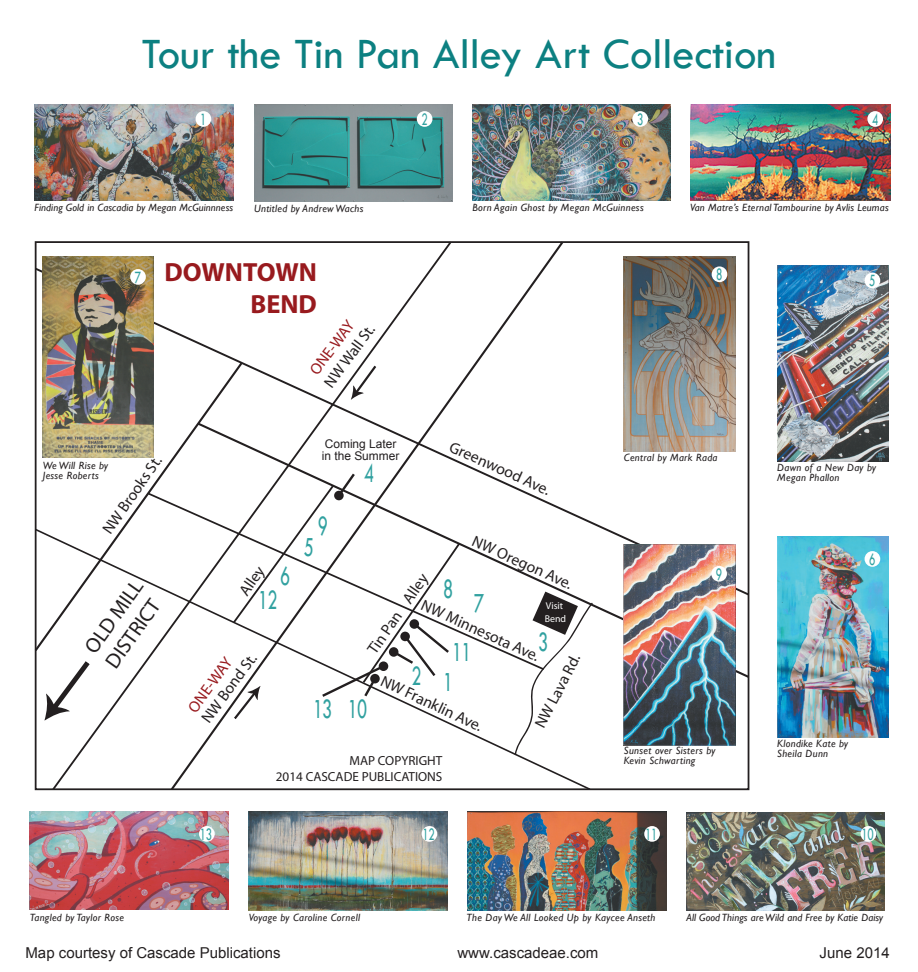
<style>
.page{position:relative;width:918px;height:972px;background:#fff}
.page>*{position:absolute;margin:0;border:0;box-sizing:border-box;transform-origin:0 0}
.AE_Headline{font:500 45px "Tw Cen";color:#0c8081}
.AE_Headline-2{font:500 28.65px "Tw Cen";letter-spacing:-.05em;color:#31a1a0;scale:.64 1}
.t1{font:700 26.4px/31.7px "Myriad";color:#981a1e;text-align:right}
.t2{font:21.15px/25.2px "Myriad";color:#231f20}
.AE_Headline-3{font:500 18px "Tw Cen";letter-spacing:-.05em;color:#31a1a0;scale:.64 1}
.t3{font:15.75px "Myriad";color:#231f20}
.t4{font:15.75px "Myriad";color:#981a1e}
.t5{font:15px "Arial";color:#231f20}
.t6{font:13.2px/15.8px "Myriad";color:#231f20;text-align:right}
.t7{font:12px "Arial";color:#231f20}
.AE_Caption{font:italic 10.5px/10.5px "Gill Sans";letter-spacing:.03em;color:#231f20}
.AE_Caption-2{font:italic 10.5px "Gill Sans";letter-spacing:.01em;color:#231f20}
.t8{font:9.9px/13.2px "Myriad";color:#fff}
</style>
<div class="page">
<img style="left:468px;top:812px;width:199px;height:98px">
<img style="left:249px;top:811px;width:199px;height:99px">
<img style="left:35px;top:104px;width:199px;height:97px">
<img style="left:472px;top:104px;width:199px;height:97px">
<img style="left:30px;top:812px;width:199px;height:97px">
<img style="left:254px;top:104px;width:198px;height:97px">
<div style="left:196px;top:111px;width:15px;height:16px;background:#fff;border-radius:50%"></div>
<div style="left:417px;top:111px;width:15px;height:16px;background:#fff;border-radius:50%"></div>
<div style="left:644px;top:826px;width:16px;height:16px;background:#fff;border-radius:50%"></div>
<div style="left:422px;top:826px;width:15px;height:16px;background:#fff;border-radius:50%"></div>
<div style="left:199px;top:826px;width:16px;height:16px;background:#fff;border-radius:50%"></div>
<div style="left:632px;top:111px;width:16px;height:16px;background:#fff;border-radius:50%"></div>
<svg style="left:34px;top:266px;width:716px;height:331px"></svg>
<svg style="left:34px;top:527px;width:558px;height:264px"></svg>
<svg style="left:453px;top:244px;width:113px;height:547px"></svg>
<svg style="left:34px;top:653px;width:17px;height:77px"></svg>
<svg style="left:51px;top:244px;width:402px;height:547px"></svg>
<svg style="left:34px;top:360px;width:211px;height:293px"></svg>
<svg style="left:515px;top:592px;width:78px;height:163px"></svg>
<div style="left:346px;top:696px;width:25px;height:25px;background:#fff;border-radius:50%"></div>
<div style="left:451px;top:639px;width:25px;height:25px;background:#fff;border-radius:50%"></div>
<div style="left:312px;top:696px;width:25px;height:25px;background:#fff;border-radius:50%"></div>
<div style="left:531px;top:630px;width:25px;height:25px;background:#fff;border-radius:50%"></div>
<div style="left:357px;top:460px;width:25px;height:25px;background:#fff;border-radius:50%"></div>
<div style="left:467px;top:590px;width:25px;height:25px;background:#fff;border-radius:50%"></div>
<svg style="left:231px;top:471px;width:231px;height:248px"></svg>
<div style="left:370px;top:674px;width:10px;height:9px;background:#231f20;border-radius:50%"></div>
<img style="left:624px;top:257px;width:111px;height:194px">
<div style="left:712px;top:266px;width:15px;height:16px;background:#fff;border-radius:50%"></div>
<img style="left:43px;top:257px;width:111px;height:201px">
<div style="left:130px;top:269px;width:16px;height:16px;background:#fff;border-radius:50%"></div>
<div style="left:33px;top:452px;width:84px;height:38px;background:#fff;opacity:.75"></div>
<img style="left:687px;top:812px;width:198px;height:98px">
<div style="left:861px;top:826px;width:15px;height:16px;background:#fff;border-radius:50%"></div>
<img style="left:777px;top:537px;width:111px;height:200px">
<div style="left:865px;top:551px;width:15px;height:16px;background:#fff;border-radius:50%"></div>
<img style="left:624px;top:544px;width:111px;height:201px">
<div style="left:711px;top:566px;width:16px;height:16px;background:#fff;border-radius:50%"></div>
<img style="left:691px;top:104px;width:199px;height:91px">
<div style="left:867px;top:111px;width:16px;height:16px;background:#fff;border-radius:50%"></div>
<div style="left:682px;top:195px;width:215px;height:27px;background:#fff;opacity:.75"></div>
<img style="left:777px;top:266px;width:111px;height:196px">
<div style="left:865px;top:273px;width:15px;height:15px;background:#fff;border-radius:50%"></div>
<p class="AE_Headline" style="left:142px;top:27px;width:636px">Tour the Tin Pan Alley Art Collection</p>
<p class="AE_Headline-3" style="left:200px;top:108px;width:11px">1</p>
<p class="AE_Headline-3" style="left:421px;top:108px;width:11px">2</p>
<p class="AE_Headline-3" style="left:637px;top:108px;width:11px">3</p>
<p class="AE_Headline-3" style="left:872px;top:108px;width:11px">4</p>
<p class="AE_Caption-2" style="left:35px;top:202px;width:200px">Finding Gold in Cascadia by Megan McGuinnness</p>
<p class="AE_Caption" style="left:254px;top:204px;width:111px">Untitled by Andrew Wachs</p>
<p class="AE_Headline-3" style="left:135px;top:266px;width:11px">7</p>
<p class="t1" style="left:164px;top:258px;width:154px">DOWNTOWN<br>BEND</p>
<p class="t4" style="left:307px;top:368px;width:65px;rotate:-53deg">ONE-WAY</p>
<p class="t3" style="left:322px;top:381px;width:75px;rotate:-54deg">NW Wall St.</p>
<p class="AE_Caption" style="left:472px;top:202px;width:173px">Born Again Ghost by Megan McGuinness</p>
<p class="AE_Caption" style="left:690px;top:203px;width:200px">Van Matre’s Eternal Tambourine by Avlis Leumas</p>
<p class="AE_Headline-3" style="left:716px;top:264px;width:11px">8</p>
<p class="AE_Headline-3" style="left:869px;top:270px;width:11px">5</p>
<p class="t7" style="left:325px;top:436px;width:73px">Coming Later</p>
<p class="t7" style="left:322px;top:448px;width:79px">in the Summer</p>
<p class="t3" style="left:454px;top:439px;width:110px;rotate:24deg">Greenwood Ave.</p>
<p class="t3" style="left:100px;top:528px;width:93px;rotate:-55deg">NW Brooks St.</p>
<p class="AE_Caption" style="left:43px;top:460px;width:67px">We Will Rise by<br>Jesse Roberts</p>
<p class="AE_Headline-2" style="left:364px;top:455px;width:17px">4</p>
<p class="AE_Headline-2" style="left:318px;top:509px;width:17px">9</p>
<p class="t3" style="left:476px;top:533px;width:110px;rotate:24deg">NW Oregon Ave.</p>
<p class="AE_Headline-2" style="left:304px;top:530px;width:17px">5</p>
<p class="AE_Headline-2" style="left:280px;top:559px;width:17px">6</p>
<p class="t2" style="left:80px;top:645px;width:87px;rotate:-55deg">OLD MILL<br>DISTRICT</p>
<p class="t3" style="left:236px;top:590px;width:34px;rotate:-55deg">Alley</p>
<p class="t3" style="left:365px;top:647px;width:95px;rotate:-55deg">Tin Pan Alley</p>
<p class="AE_Headline-2" style="left:443px;top:572px;width:17px">8</p>
<p class="AE_Headline-2" style="left:258px;top:583px;width:32px">12</p>
<p class="AE_Headline-2" style="left:474px;top:585px;width:17px">7</p>
<p class="t3" style="left:425px;top:598px;width:129px;rotate:24deg">NW Minnesota Ave.</p>
<p class="t3" style="left:385px;top:673px;width:112px;rotate:25deg">NW Franklin Ave.</p>
<p class="t8" style="left:545px;top:600px;width:23px">Visit<br>Bend</p>
<p class="AE_Headline-2" style="left:538px;top:625px;width:17px">3</p>
<p class="AE_Headline-2" style="left:452px;top:634px;width:32px">11</p>
<p class="t3" style="left:199px;top:716px;width:83px;rotate:-54deg">NW Bond St.</p>
<p class="t4" style="left:185px;top:706px;width:65px;rotate:-54deg">ONE-WAY</p>
<p class="t3" style="left:532px;top:723px;width:82px;rotate:-63deg">NW Lava Rd.</p>
<p class="AE_Headline-2" style="left:411px;top:658px;width:17px">2</p>
<p class="AE_Headline-2" style="left:443px;top:665px;width:17px">1</p>
<p class="AE_Headline-2" style="left:313px;top:691px;width:32px">13</p>
<p class="AE_Headline-2" style="left:348px;top:691px;width:32px">10</p>
<p class="t6" style="left:276px;top:753px;width:168px">MAP COPYRIGHT<br>2014 CASCADE PUBLICATIONS</p>
<p class="AE_Caption" style="left:624px;top:452px;width:95px">Central by Mark Rada</p>
<p class="AE_Headline-3" style="left:716px;top:563px;width:11px">9</p>
<p class="AE_Caption" style="left:624px;top:745px;width:93px">Sunset over Sisters by<br>Kevin Schwarting</p>
<p class="AE_Headline-3" style="left:200px;top:823px;width:20px">13</p>
<p class="AE_Headline-3" style="left:423px;top:823px;width:20px">12</p>
<p class="AE_Headline-3" style="left:645px;top:823px;width:20px">11</p>
<p class="AE_Caption" style="left:777px;top:462px;width:100px">Dawn of a New Day by<br>Megan Phallon</p>
<p class="AE_Headline-3" style="left:869px;top:548px;width:11px">6</p>
<p class="AE_Caption" style="left:777px;top:738px;width:72px">Klondike Kate by<br>Sheila Dunn</p>
<p class="AE_Headline-3" style="left:862px;top:823px;width:20px">10</p>
<p class="AE_Caption" style="left:30px;top:912px;width:96px">Tangled by Taylor Rose</p>
<p class="AE_Caption" style="left:249px;top:912px;width:113px">Voyage by Caroline Cornell</p>
<p class="AE_Caption-2" style="left:687px;top:911px;width:198px">All Good Things are Wild and Free by Katie Daisy</p>
<p class="AE_Caption" style="left:467px;top:912px;width:190px">The Day We All Looked Up by Kaycee Anseth</p>
<p class="t5" style="left:26px;top:943px;width:257px">Map courtesy of Cascade Publications</p>
<p class="t5" style="left:458px;top:943px;width:142px">www.cascadeae.com</p>
<p class="t5" style="left:820px;top:943px;width:72px">June 2014</p>
</div>
